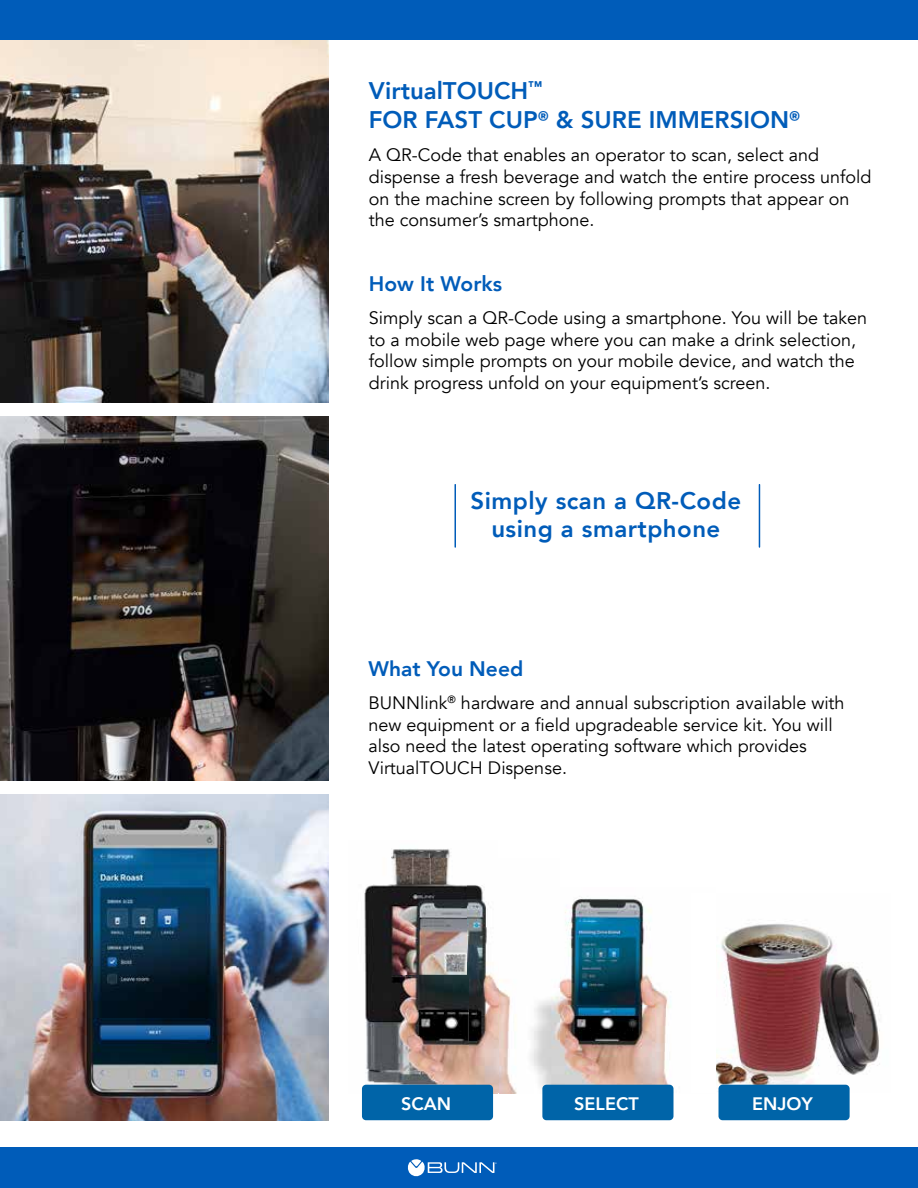
<style>
.page{position:relative;width:918px;height:1188px;background:#fff}
.page>*{position:absolute;margin:0;border:0;box-sizing:border-box;transform-origin:0 0}
.t1{font:800 24px/28.8px "Avenir";color:#005cb9}
.t2{font:800 24px/28.8px "Avenir";letter-spacing:.02em;color:#005cb9;text-align:center}
.t3{font:800 21px "Avenir";color:#005cb9}
.t4{font:18px/21.6px "Avenir";color:#000}
.t5{font:800 18px "Avenir";color:#fff}
.s1{font-family:"IBM Plex Sans";font-weight:700}
</style>
<div class="page">
<img style="left:0;top:417px;width:328px;height:363px">
<div style="left:0;top:0;width:918px;height:40px;background:#005cb9"></div>
<div style="left:0;top:1148px;width:918px;height:40px;background:#005cb9"></div>
<svg style="left:408px;top:1159px;width:89px;height:17px"></svg>
<img style="left:0;top:795px;width:328px;height:325px">
<img style="left:716px;top:924px;width:164px;height:168px">
<img style="left:391px;top:849px;width:59px;height:10px">
<img style="left:362px;top:859px;width:138px;height:234px">
<img style="left:560px;top:898px;width:114px;height:195px">
<img style="left:500px;top:980px;width:60px;height:113px">
<div style="left:362px;top:1085px;width:131px;height:35px;background:#0064a8;border-radius:4px"></div>
<div style="left:542px;top:1085px;width:131px;height:35px;background:#0064a8;border-radius:4px"></div>
<div style="left:719px;top:1085px;width:131px;height:35px;background:#0064a8;border-radius:4px"></div>
<img style="left:0;top:40px;width:328px;height:362px">
<hr style="left:759px;top:485px;width:1px;height:62px;background:#005cb9">
<hr style="left:454px;top:485px;width:2px;height:62px;background:#005cb9">
<h1 class="t1" style="left:369px;top:76px;width:433px">VirtualTOUCH<sup>™<br></sup>FOR FAST CUP<span class="s1">®</span> &amp; SURE IMMERSION<span class="s1">®</span></h1>
<p class="t4" style="left:369px;top:145px;width:504px">A QR-Code that enables an operator to scan, select and dispense a fresh beverage and watch the entire process unfold on the machine screen by following prompts that appear on the consumer’s smartphone.</p>
<p class="t3" style="left:369px;top:267px;width:135px">How It Works</p>
<p class="t4" style="left:369px;top:307px;width:500px">Simply scan a QR-Code using a smartphone. You will be taken to a mobile web page where you can make a drink selection, follow simple prompts on your mobile device, and watch the drink progress unfold on your equipment’s screen.</p>
<h1 class="t2" style="left:471px;top:486px;width:272px">Simply scan a QR-Code using a smartphone</h1>
<p class="t3" style="left:369px;top:652px;width:156px">What You Need</p>
<p class="t4" style="left:369px;top:693px;width:478px">BUNNlink<sup>®</sup> hardware and annual subscription available with new equipment or a field upgradeable service kit. You will also need the latest operating software which provides VirtualTOUCH Dispense.</p>
<p class="t5" style="left:401px;top:1090px;width:52px">SCAN</p>
<p class="t5" style="left:574px;top:1090px;width:66px">SELECT</p>
<p class="t5" style="left:752px;top:1090px;width:62px">ENJOY</p>
</div>
